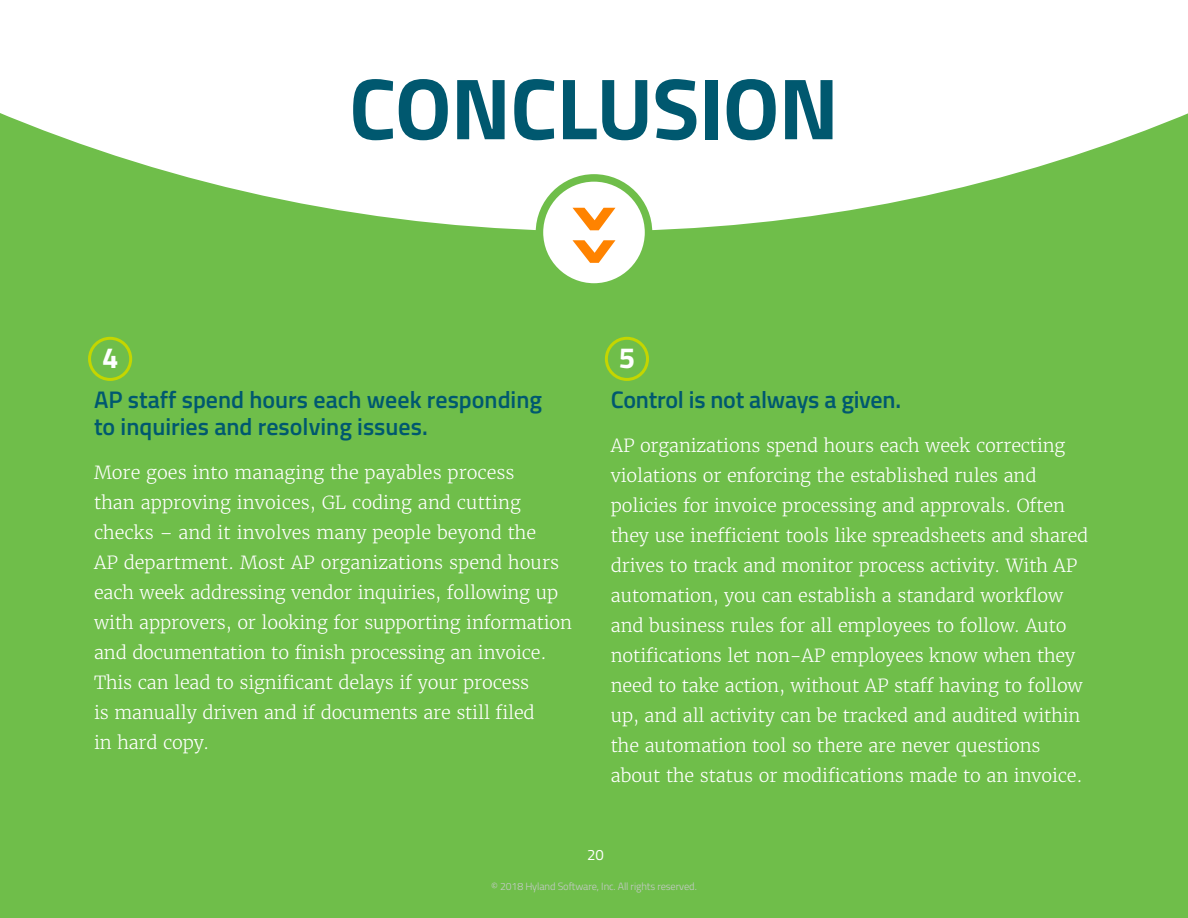
<style>
.page{position:relative;width:1188px;height:918px;background:#6fbe4a}
.page>*{position:absolute;margin:0;border:0;box-sizing:border-box;transform-origin:0 0}
.t1{font:700 87px "Titillium";letter-spacing:-.01em;color:#00586f}
.t2{font:700 29.25px "Titillium";color:#fff}
.t3{font:600 24px/27px "Titillium";color:#00586f}
.t4{font:300 18px/30px "Merriweather ST";letter-spacing:-.01em;color:#fff}
.t5{font:15px "Titillium";color:#fff}
.t6{font:300 10.5px "Titillium";letter-spacing:-.01em;color:#c8cacc}
</style>
<div class="page">
<svg style="left:0;top:0;width:1188px;height:230px;fill:#fff"></svg>
<div style="left:539px;top:178px;width:110px;height:109px;background:#fff;border-radius:50%"></div>
<div style="left:536px;top:174px;width:116px;height:117px;border:8px solid #6fbe4a;border-radius:50%"></div>
<svg style="left:572px;top:208px;width:44px;height:55px"></svg>
<div style="left:88px;top:337px;width:44px;height:44px;border:3px solid #c4d600;border-radius:50%"></div>
<div style="left:605px;top:337px;width:44px;height:44px;border:3px solid #c4d600;border-radius:50%"></div>
<h1 class="t1" style="left:349px;top:42px;width:491px">CONCLUSION</h1>
<h2 class="t2" style="left:102px;top:336px;width:18px">4</h2>
<h2 class="t2" style="left:619px;top:336px;width:18px">5</h2>
<h3 class="t3" style="left:94px;top:385px;width:450px">AP staff spend hours each week responding to inquiries and resolving issues.</h3>
<p class="t4" style="left:94px;top:457px;width:480px">More goes into managing the payables process<br>than approving invoices, GL coding and cutting checks – and it involves many people beyond the<br>AP department. Most AP organizations spend hours each week addressing vendor inquiries, following up with approvers, or looking for supporting information and documentation to finish processing an invoice.<br>This can lead to significant delays if your process<br>is manually driven and if documents are still filed<br>in hard copy.</p>
<h3 class="t3" style="left:611px;top:385px;width:292px">Control is not always a given.</h3>
<p class="t4" style="left:611px;top:430px;width:479px">AP organizations spend hours each week correcting violations or enforcing the established rules and policies for invoice processing and approvals. Often they use inefficient tools like spreadsheets and shared drives to track and monitor process activity. With AP automation, you can establish a standard workflow and business rules for all employees to follow. Auto notifications let non-AP employees know when they need to take action, without AP staff having to follow up, and all activity can be tracked and audited within the automation tool so there are never questions about the status or modifications made to an invoice.</p>
<p class="t5" style="left:587px;top:843px;width:18px">20</p>
<p class="t6" style="left:491px;top:879px;width:207px">© 2018 Hyland Software, Inc. All rights reserved.</p>
</div>
